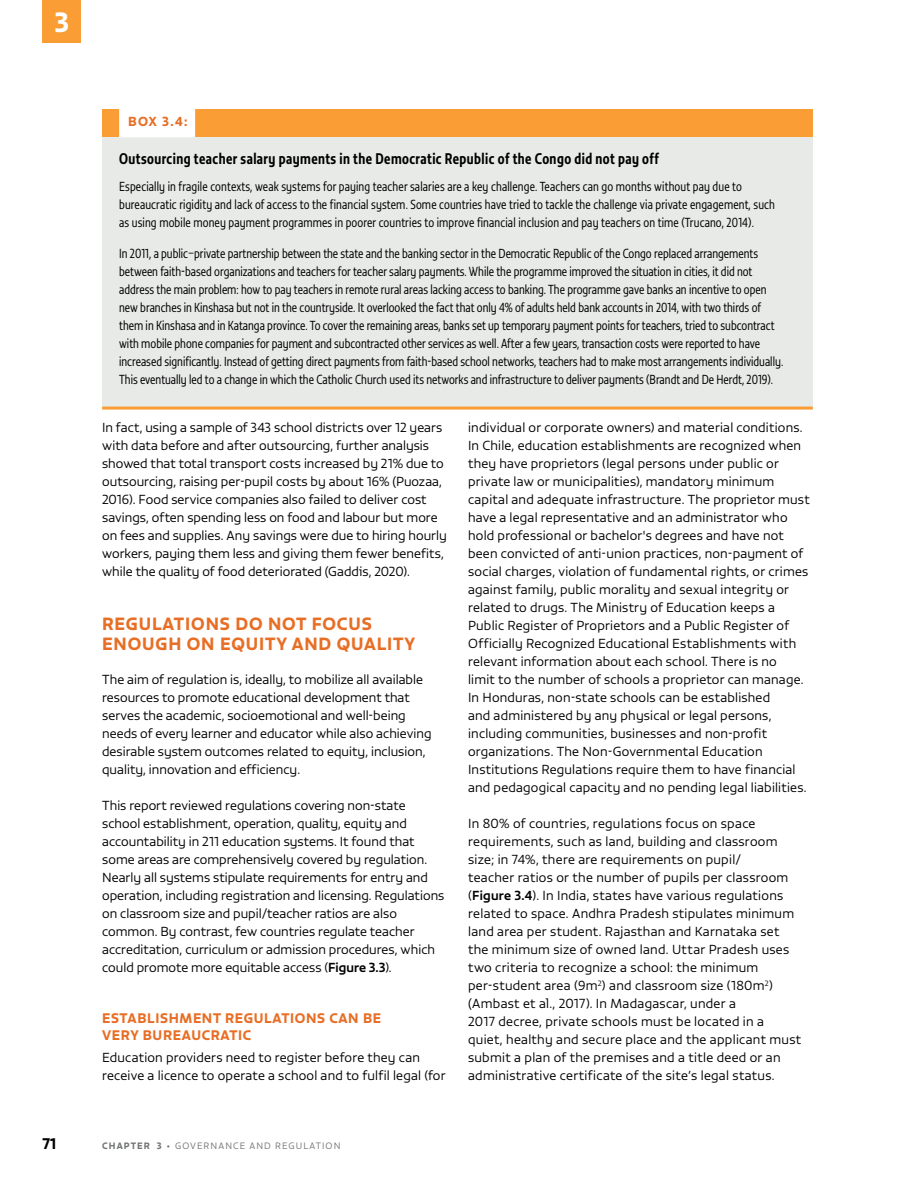
<style>
.page{position:relative;width:915px;height:1191px;background:#fff}
.page>*{position:absolute;margin:0;border:0;box-sizing:border-box;transform-origin:0 0}
.t1{font:27px "Vita Std Bld";color:#fff}
.t2{font:17.25px/19.5px "Vita Std Bld";letter-spacing:.05em;color:#e86e25}
.t3{font:500 15px "Vita Cond Std";letter-spacing:.03em;color:#000}
.t4{font:15px "Vita Std Bld";color:#000}
.t5{font:13.5px/16.5px "Vita Std Bld";letter-spacing:.05em;color:#e86e25}
.t6{font:300 12.75px/18px "Vita Std";letter-spacing:.015em;color:#000}
.t7{font:300 12.75px/18px "Vita Cond Std";color:#000}
.t8{font:12.75px "Vita Std Bld";color:#e86e25}
.t9{font:300 9px "Vita Std";letter-spacing:.12em;color:#737577}
.s1{font-weight:500}
.s2{font-family:"Vita Std Bld";font-weight:400}
.s3{font-weight:100}
</style>
<div class="page">
<div style="left:102px;top:118px;width:710px;height:290px;background:#e8eae8"></div>
<div style="left:102px;top:110px;width:710px;height:27px;background:#f99d34"></div>
<div style="left:119px;top:107px;width:76px;height:30px;background:#fff"></div>
<hr style="left:102px;top:406px;width:710px;height:3px;background:#f99d34">
<div style="left:43px;top:0;width:38px;height:43px;background:#f99d34"></div>
<h1 class="t1" style="left:54px;top:4px;width:16px">3</h1>
<p class="t8" style="left:128px;top:113px;width:61px">BOX 3.4:</p>
<p class="t3" style="left:119px;top:149px;width:541px">Outsourcing teacher salary payments in the Democratic Republic of the Congo did not pay off</p>
<p class="t7" style="left:119px;top:178px;width:657px">Especially in fragile contexts, weak systems for paying teacher salaries are a key challenge. Teachers can go months without pay due to bureaucratic rigidity and lack of access to the financial system. Some countries have tried to tackle the challenge via private engagement, such as using mobile money payment programmes in poorer countries to improve financial inclusion and pay teachers on time (Trucano, 2014).</p>
<p class="t7" style="left:119px;top:244px;width:665px">In 2011, a public–private partnership between the state and the banking sector in the Democratic Republic of the Congo replaced arrangements between faith-based organizations and teachers for teacher salary payments. While the programme improved the situation in cities, it did not address the main problem: how to pay teachers in remote rural areas lacking access to banking. The programme gave banks an incentive to open new branches in Kinshasa but not in the countryside. It overlooked the fact that only 4% of adults held bank accounts in 2014, with two thirds of them in Kinshasa and in Katanga province. To cover the remaining areas, banks set up temporary payment points for teachers, tried to subcontract with mobile phone companies for payment and subcontracted other services as well. After a few years, transaction costs were reported to have increased significantly. Instead of getting direct payments from faith-based school networks, teachers had to make most arrangements individually.<br>This eventually led to a change in which the Catholic Church used its networks and infrastructure to deliver payments (Brandt and De Herdt, 2019).</p>
<p class="t6" style="left:102px;top:418px;width:346px">In fact, using a sample of 343 school districts over 12 years with data before and after outsourcing, further analysis showed that total transport costs increased by 21% due to outsourcing, raising per-pupil costs by about 16% (Puozaa, 2016). Food service companies also failed to deliver cost savings, often spending less on food and labour but more on fees and supplies. Any savings were due to hiring hourly workers, paying them less and giving them fewer benefits, while the quality of food deteriorated (Gaddis, 2020).</p>
<h2 class="t2" style="left:102px;top:614px;width:314px">REGULATIONS DO NOT FOCUS<br>ENOUGH ON EQUITY AND QUALITY</h2>
<p class="t6" style="left:102px;top:670px;width:331px">The aim of regulation is, ideally, to mobilize all available resources to promote educational development that serves the academic, socioemotional and well-being needs of every learner and educator while also achieving desirable system outcomes related to equity, inclusion, quality, innovation and efficiency.</p>
<p class="t6" style="left:102px;top:796px;width:343px">This report reviewed regulations covering non-state school establishment, operation, quality, equity and accountability in 211 education systems. It found that some areas are comprehensively covered by regulation.<br>Nearly all systems stipulate requirements for entry and operation, including registration and licensing. Regulations on classroom size and pupil/teacher ratios are also common. By contrast, few countries regulate teacher accreditation, curriculum or admission procedures, which could promote more equitable access (<span class="s1">Figure 3.3</span>).</p>
<p class="t5" style="left:102px;top:1010px;width:280px">ESTABLISHMENT REGULATIONS CAN BE<br>VERY BUREAUCRATIC</p>
<p class="t6" style="left:102px;top:1048px;width:345px">Education providers need to register before they can receive a licence to operate a school and to fulfil legal (for</p>
<p class="t6" style="left:468px;top:418px;width:343px">individual or corporate owners) and material conditions.<br>In Chile, education establishments are recognized when they have proprietors (legal persons under public or private law or municipalities), mandatory minimum capital and adequate infrastructure. The proprietor must have a legal representative and an administrator who hold professional or bachelor's degrees and have not been convicted of anti-union practices, non-payment of social charges, violation of fundamental rights, or crimes against family, public morality and sexual integrity or related to drugs. The Ministry of Education keeps a Public Register of Proprietors and a Public Register of Officially Recognized Educational Establishments with relevant information about each school. There is no<br>limit to the number of schools a proprietor can manage.<br>In Honduras, non-state schools can be established<br>and administered by any physical or legal persons, including communities, businesses and non-profit organizations. The Non-Governmental Education Institutions Regulations require them to have financial and pedagogical capacity and no pending legal liabilities.</p>
<p class="t6" style="left:468px;top:814px;width:334px">In 80% of countries, regulations focus on space requirements, such as land, building and classroom size; in 74%, there are requirements on pupil/<br>teacher ratios or the number of pupils per classroom (<span class="s1">Figure 3.4</span>). In India, states have various regulations related to space. Andhra Pradesh stipulates minimum land area per student. Rajasthan and Karnataka set the minimum size of owned land. Uttar Pradesh uses two criteria to recognize a school: the minimum per-student area (9m<sup>2</sup>) and classroom size (180m<sup>2</sup>) (Ambast et al., 2017). In Madagascar, under a<br>2017 decree, private schools must be located in a quiet, healthy and secure place and the applicant must submit a plan of the premises and a title deed or an administrative certificate of the site’s legal status.</p>
<p class="t4" style="left:43px;top:1133px;width:15px">71</p>
<p class="t9" style="left:102px;top:1139px;width:181px"><span class="s2">CHAPTER 3</span> <span class="s3">•</span> Governance and reg</p>
<p class="t9" style="left:296px;top:1139px;width:14px">ulati</p>
<p class="t9" style="left:325px;top:1139px;width:16px">on</p>
</div>
